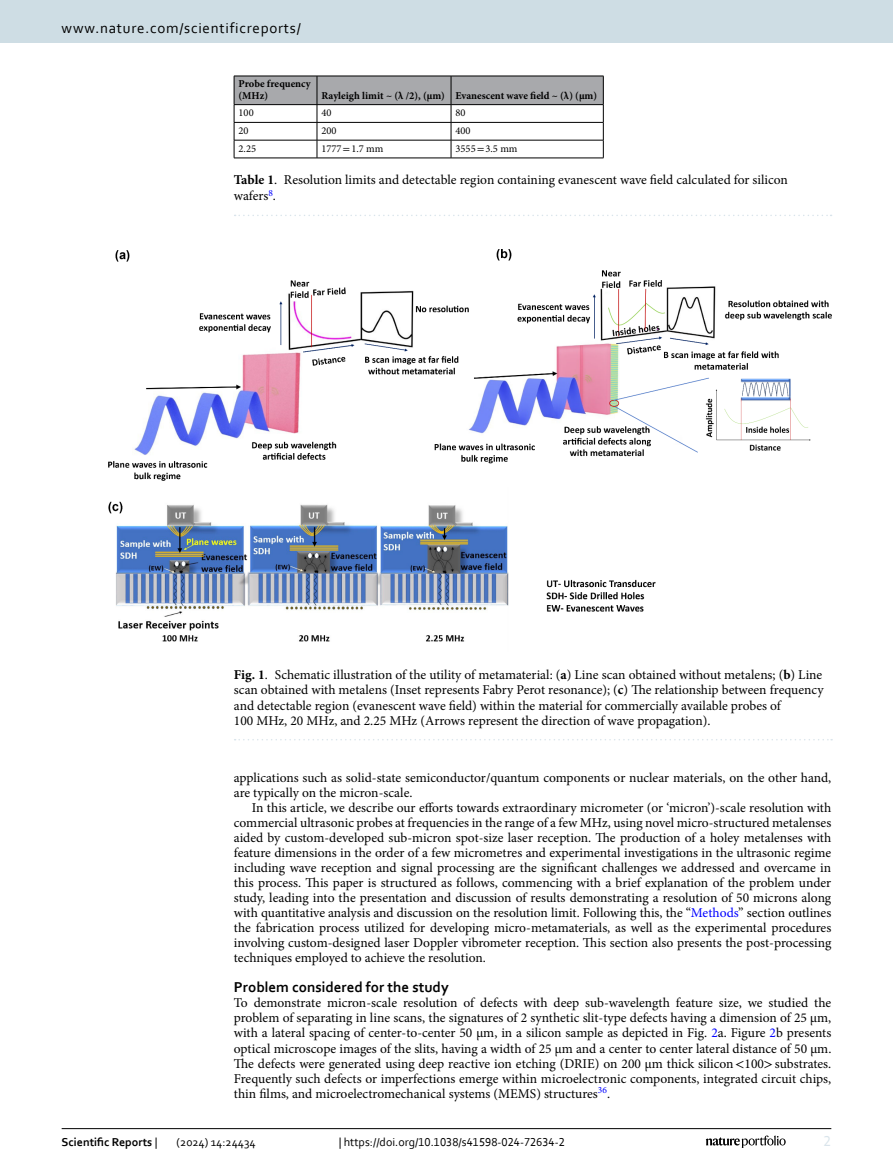
<style>
.page{position:relative;width:893px;height:1174px;background:#fff}
.page>*{position:absolute;margin:0;border:0;box-sizing:border-box;transform-origin:0 0}
.t1{font:15px "Corbel";letter-spacing:.05em;color:#000}
.Head_2{font:700 15px "Corbel";color:#000}
.t2{font:15px "Corbel";color:#d9e4eb}
.Body_Text_Indent{font:13.5px/15px "Minion Pro";color:#000}
.Body_Text{font:13.5px/15px "Minion Pro";color:#000;text-align:justify}
.Figure_Caption{font:13.5px/15px "Minion Pro";color:#000}
.Table_Caption{font:13.5px/16.5px "Minion Pro";color:#000}
.t3{font:12px "Corbel";color:#000}
.t4{font:700 12px "Corbel";color:#000}
.Table_Head{font:700 10.5px "Minion Pro";color:#000}
.Table_Body{font:10.5px "Minion Pro";color:#000}
.s1{font-family:"STIX"}
.s2{font-weight:700}
.s3{color:#00f}
.s4{font-weight:400}
</style>
<div class="page">
<img style="left:108px;top:250px;width:723px;height:392px">
<svg style="left:235px;top:739px;width:597px;height:1px"></svg>
<hr style="left:317px;top:158px;width:134px;height:1px;background:#000">
<svg style="left:234px;top:76px;width:370px;height:82px"></svg>
<hr style="left:451px;top:158px;width:152px;height:1px;background:#000">
<hr style="left:234px;top:158px;width:83px;height:1px;background:#000">
<svg style="left:235px;top:215px;width:597px;height:1px"></svg>
<hr style="left:62px;top:1128px;width:769px;height:1px;background:#000">
<svg style="left:706px;top:1135px;width:80px;height:12px"></svg>
<div style="left:0;top:0;width:893px;height:43px;background:#cedde4"></div>
<p class="t1" style="left:62px;top:18px;width:241px">www.nature.com/scientificreports/</p>
<p class="Table_Head" style="left:239px;top:77px;width:74px">Probe frequency</p>
<p class="Table_Head" style="left:239px;top:88px;width:31px">(MHz)</p>
<p class="Table_Head" style="left:321px;top:88px;width:125px">Rayleigh limit ~ (λ /2), (µm)</p>
<p class="Table_Head" style="left:456px;top:88px;width:143px">Evanescent wave field ~ (λ) (µm)</p>
<p class="Table_Body" style="left:239px;top:106px;width:17px">100</p>
<p class="Table_Body" style="left:321px;top:106px;width:12px">40</p>
<p class="Table_Body" style="left:456px;top:106px;width:12px">80</p>
<p class="Table_Body" style="left:239px;top:124px;width:12px">20</p>
<p class="Table_Body" style="left:321px;top:124px;width:17px">200</p>
<p class="Table_Body" style="left:456px;top:124px;width:17px">400</p>
<p class="Table_Body" style="left:239px;top:141px;width:19px">2.25</p>
<p class="Table_Body" style="left:321px;top:141px;width:64px">1777<span class="s1">=</span>1.7 mm</p>
<p class="Table_Body" style="left:456px;top:141px;width:64px">3555<span class="s1">=</span>3.5 mm</p>
<p class="Table_Caption" style="left:234px;top:171px;width:556px"><span class="s2">Table 1</span>. Resolution limits and detectable region containing evanescent wave field calculated for silicon wafers<sup>8</sup>.</p>
<p class="Figure_Caption" style="left:234px;top:667px;width:591px"><span class="s2">Fig. 1</span>. Schematic illustration of the utility of metamaterial: (<span class="s2">a</span>) Line scan obtained without metalens; (<span class="s2">b</span>) Line scan obtained with metalens (Inset represents Fabry Perot resonance); (<span class="s2">c</span>) The relationship between frequency and detectable region (evanescent wave field) within the material for commercially available probes of<br>100 MHz, 20 MHz, and 2.25 MHz (Arrows represent the direction of wave propagation).</p>
<p class="Body_Text_Indent" style="left:234px;top:770px;width:599px">applications such as solid-state semiconductor/quantum components or nuclear materials, on the other hand, are typically on the micron-scale.</p>
<p class="Body_Text_Indent" style="left:234px;top:800px;width:599px;text-align:justify;text-indent:18px">In this article, we describe our efforts towards extraordinary micrometer (or ‘micron’)-scale resolution with commercial ultrasonic probes at frequencies in the range of a few MHz, using novel micro-structured metalenses aided by custom-developed sub-micron spot-size laser reception. The production of a holey metalenses with feature dimensions in the order of a few micrometres and experimental investigations in the ultrasonic regime including wave reception and signal processing are the significant challenges we addressed and overcame in this process. This paper is structured as follows, commencing with a brief explanation of the problem under study, leading into the presentation and discussion of results demonstrating a resolution of 50 microns along with quantitative analysis and discussion on the resolution limit. Following this, the “<span class="s3">Methods</span>” section outlines the fabrication process utilized for developing micro-metamaterials, as well as the experimental procedures involving custom-designed laser Doppler vibrometer reception. This section also presents the post-processing techniques employed to achieve the resolution.</p>
<p class="Head_2" style="left:234px;top:978px;width:216px">Problem considered for the study</p>
<p class="Body_Text" style="left:234px;top:995px;width:599px">To demonstrate micron-scale resolution of defects with deep sub-wavelength feature size, we studied the problem of separating in line scans, the signatures of 2 synthetic slit-type defects having a dimension of 25 μm, with a lateral spacing of center-to-center 50 μm, in a silicon sample as depicted in Fig. <span class="s3">2</span>a. Figure <span class="s3">2</span>b presents optical microscope images of the slits, having a width of 25 μm and a center to center lateral distance of 50 μm.<br>The defects were generated using deep reactive ion etching (DRIE) on 200 μm thick silicon<span class="s1">&lt;</span>100<span class="s1">&gt;</span>substrates.<br>Frequently such defects or imperfections emerge within microelectronic components, integrated circuit chips, thin films, and microelectromechanical systems (MEMS) structures<sup>36</sup>.</p>
<p class="t4" style="left:62px;top:1134px;width:97px">Scientific Reports <span class="s4">|</span></p>
<p class="t3" style="left:177px;top:1134px;width:81px">(2024) 14:24434</p>
<p class="t3" style="left:339px;top:1134px;width:228px">| https://doi.org/10.1038/s41598-024-72634-2</p>
<p class="t2" style="left:824px;top:1132px;width:9px">2</p>
</div>
